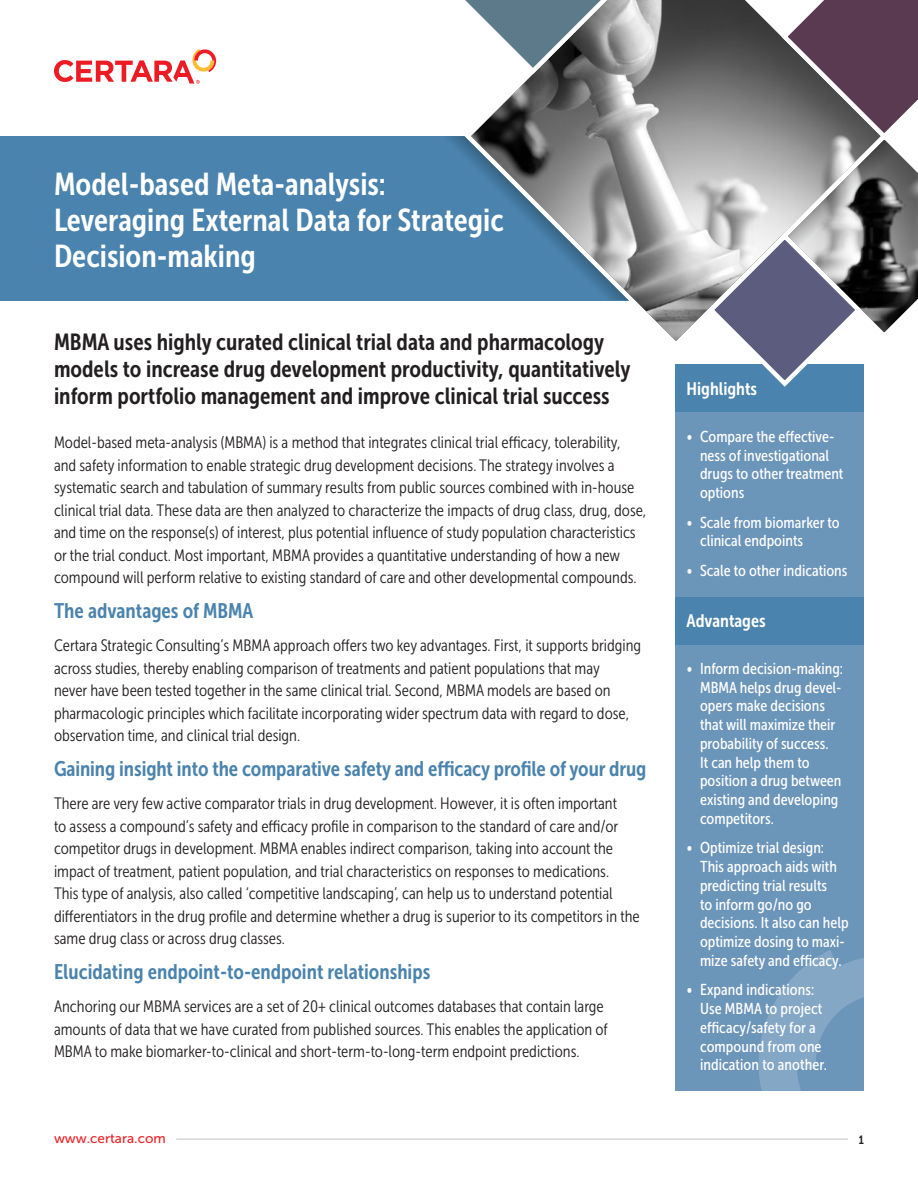
<style>
.page{position:relative;width:918px;height:1188px;background:#fff}
.page>*{position:absolute;margin:0;border:0;box-sizing:border-box;transform-origin:0 0}
.t1{font:31.5px/36px "Museo Sans Cond 700";color:#fff}
.t2{font:23.25px/27px "Museo Sans Cond 700";color:#231f20}
.t3{font:21px "Museo Sans Cond 700";letter-spacing:-.005em;color:#4a83ad}
.t4{font:18px "Museo Sans Cond 700";color:#fff}
.t5{font:16.5px/22.5px "Museo Sans Cond 300";color:#231f20}
.t6{font:15.75px/18.8px "Museo Sans Cond 500";color:#fff}
.t7{font:13.5px "Museo Sans 500";color:#eb2227}
.t8{font:12px "Museo Sans Cond 700";color:#231f20}
</style>
<div class="page">
<hr style="left:176px;top:1139px;width:672px;height:1px;background:#c7c9cb">
<div style="left:675px;top:412px;width:189px;height:185px;background:#6c95ba"></div>
<div style="left:675px;top:365px;width:189px;height:47px;background:#4a83ad"></div>
<div style="left:675px;top:644px;width:189px;height:447px;background:#6c95ba"></div>
<div style="left:675px;top:597px;width:189px;height:47px;background:#4a83ad"></div>
<svg style="left:759px;top:950px;width:105px;height:141px"></svg>
<div style="left:0;top:136px;width:665px;height:164px;background:#4a83ad"></div>
<svg style="left:461px;top:0;width:244px;height:341px"></svg>
<svg style="left:461px;top:0;width:150px;height:77px"></svg>
<svg style="left:705px;top:0;width:213px;height:387px"></svg>
<svg style="left:54px;top:49px;width:162px;height:35px"></svg>
<h1 class="t1" style="left:54px;top:166px;width:452px">Model-based Meta-analysis:<br>Leveraging External Data for Strategic<br>Decision-making</h1>
<h2 class="t2" style="left:54px;top:329px;width:578px">MBMA uses highly curated clinical trial data and pharmacology models to increase drug development productivity, quantitatively inform portfolio management and improve clinical trial success</h2>
<p class="t5" style="left:54px;top:431px;width:594px">Model-based meta-analysis (MBMA) is a method that integrates clinical trial efficacy, tolerability, and safety information to enable strategic drug development decisions. The strategy involves a systematic search and tabulation of summary results from public sources combined with in-house clinical trial data. These data are then analyzed to characterize the impacts of drug class, drug, dose, and time on the response(s) of interest, plus potential influence of study population characteristics or the trial conduct. Most important, MBMA provides a quantitative understanding of how a new compound will perform relative to existing standard of care and other developmental compounds.</p>
<p class="t3" style="left:54px;top:599px;width:201px">The advantages of MBMA</p>
<p class="t5" style="left:54px;top:634px;width:589px">Certara Strategic Consulting’s MBMA approach offers two key advantages. First, it supports bridging across studies, thereby enabling comparison of treatments and patient populations that may<br>never have been tested together in the same clinical trial. Second, MBMA models are based on pharmacologic principles which facilitate incorporating wider spectrum data with regard to dose, observation time, and clinical trial design.</p>
<p class="t3" style="left:54px;top:757px;width:594px">Gaining insight into the comparative safety and efficacy profile of your drug</p>
<p class="t5" style="left:54px;top:793px;width:587px">There are very few active comparator trials in drug development. However, it is often important<br>to assess a compound’s safety and efficacy profile in comparison to the standard of care and/or competitor drugs in development. MBMA enables indirect comparison, taking into account the impact of treatment, patient population, and trial characteristics on responses to medications.<br>This type of analysis, also called ‘competitive landscaping’, can help us to understand potential differentiators in the drug profile and determine whether a drug is superior to its competitors in the same drug class or across drug classes.</p>
<p class="t3" style="left:54px;top:960px;width:378px">Elucidating endpoint-to-endpoint relationships</p>
<p class="t5" style="left:54px;top:996px;width:555px">Anchoring our MBMA services are a set of 20+ clinical outcomes databases that contain large amounts of data that we have curated from published sources. This enables the application of<br>MBMA to make biomarker-to-clinical and short-term-to-long-term endpoint predictions.</p>
<p class="t4" style="left:687px;top:379px;width:72px">Highlights</p>
<p class="t6" style="left:700px;top:427px;width:145px;text-indent:-13px">• Compare the effective&shy;ness of investigational drugs to other treatment options</p>
<p class="t6" style="left:700px;top:513px;width:141px;text-indent:-13px">• Scale from biomarker to clinical endpoints</p>
<p class="t6" style="left:687px;top:561px;width:162px">• Scale to other indications</p>
<p class="t4" style="left:687px;top:611px;width:81px">Advantages</p>
<p class="t6" style="left:700px;top:659px;width:144px;text-indent:-13px">• Inform decision-making:<br>MBMA helps drug devel&shy;opers make decisions that will maximize their probability of success.<br>It can help them to position a drug between existing and developing competitors.</p>
<p class="t6" style="left:700px;top:839px;width:150px;text-indent:-13px">• Optimize trial design:<br>This approach aids with predicting trial results<br>to inform go/no go decisions. It also can help optimize dosing to maxi&shy;mize safety and efficacy.</p>
<p class="t6" style="left:700px;top:981px;width:128px;text-indent:-13px">• Expand indications:<br>Use MBMA to project efficacy/safety for a compound from one indication to another.</p>
<p class="t7" style="left:54px;top:1131px;width:113px">www.certara.com</p>
<p class="t8" style="left:859px;top:1133px;width:7px">1</p>
</div>
